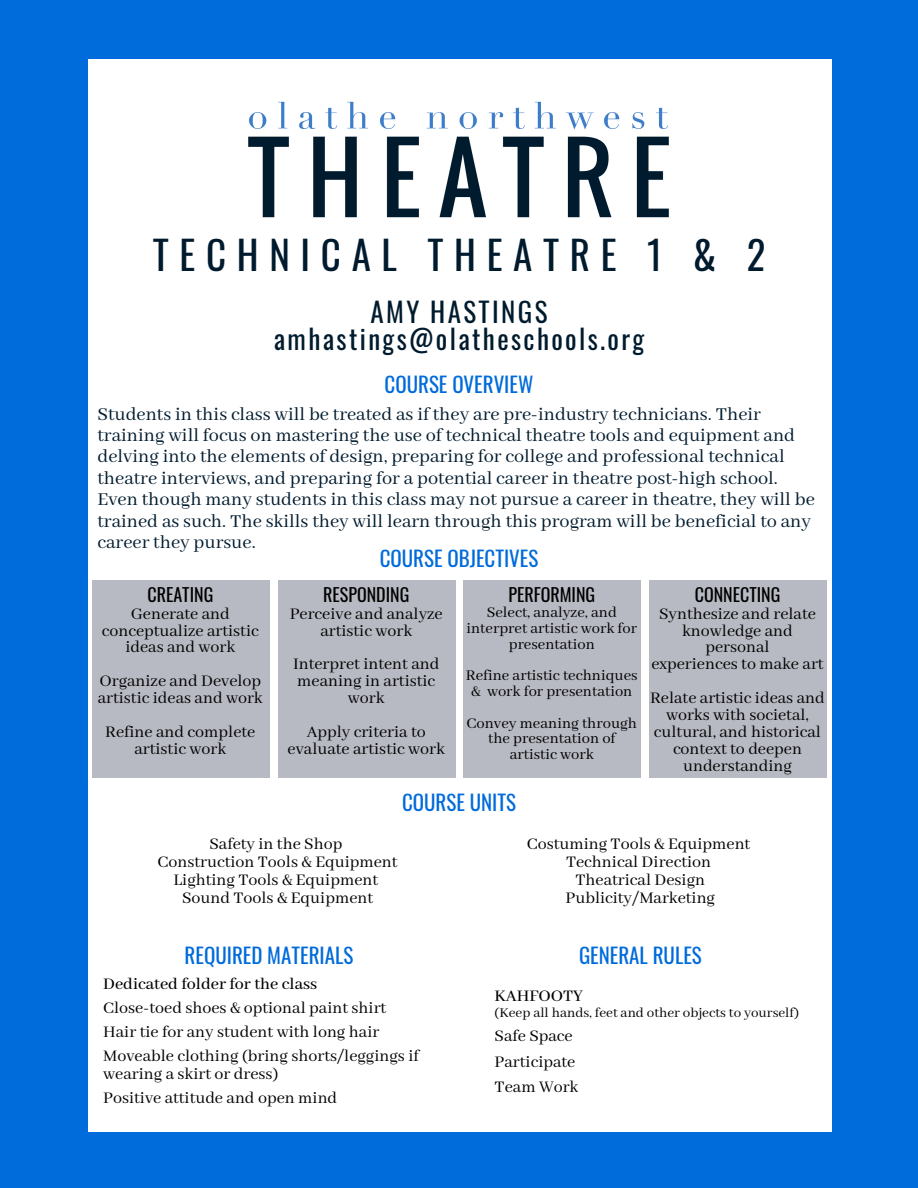
<style>
.page{position:relative;width:918px;height:1188px;background:#006bdb}
.page>*{position:absolute;margin:0;border:0;box-sizing:border-box;transform-origin:0 0}
.t1{font:39px "Oswald";letter-spacing:.275em;color:#001b2e}
.t2{font:27px/27px "Oswald";letter-spacing:.09em;color:#001b2e;text-align:center}
.t3{font:21px "Oswald";color:#006bdb}
.t4{font:20.25px/21.3px "Abhaya Libre";color:#001b2e}
.t5{font:18px/16.8px "Abhaya Libre";color:#000;text-align:center}
.t6{font:18px "Oswald";color:#000}
.t7{font:500 18px "Abhaya Libre";color:#000}
.t8{font:16.5px/15.8px "Abhaya Libre";color:#000;text-align:center}
.t9{font:15px "Abhaya Libre";color:#000}
</style>
<div class="page">
<div style="left:89px;top:59px;width:742px;height:1072px;background:#fff"></div>
<img style="left:248px;top:101px;width:421px;height:117px">
<div style="left:92px;top:580px;width:178px;height:198px;background:#b8bac3"></div>
<div style="left:278px;top:580px;width:178px;height:198px;background:#b8bac3"></div>
<div style="left:463px;top:580px;width:178px;height:198px;background:#b8bac3"></div>
<div style="left:649px;top:580px;width:178px;height:198px;background:#b8bac3"></div>
<h1 class="t1" style="left:153px;top:224px;width:614px">TECHNICAL THEATRE 1 &amp; 2</h1>
<h2 class="t2" style="left:274px;top:297px;width:372px">AMY HASTINGS amhastings@olatheschools.org</h2>
<p class="t3" style="left:385px;top:368px;width:150px">COURSE OVERVIEW</p>
<p class="t4" style="left:98px;top:404px;width:719px">Students in this class will be treated as if they are pre-industry technicians. Their training will focus on mastering the use of technical theatre tools and equipment and delving into the elements of design, preparing for college and professional technical theatre interviews, and preparing for a potential career in theatre post-high school.<br>Even though many students in this class may not pursue a career in theatre, they will be trained as such. The skills they will learn through this program will be beneficial to any career they pursue.</p>
<p class="t3" style="left:380px;top:542px;width:160px">COURSE OBJECTIVES</p>
<p class="t6" style="left:147px;top:580px;width:67px">CREATING</p>
<p class="t6" style="left:323px;top:580px;width:88px">RESPONDING</p>
<p class="t6" style="left:508px;top:580px;width:88px">PERFORMING</p>
<p class="t6" style="left:695px;top:580px;width:87px">CONNECTING</p>
<p class="t5" style="left:102px;top:606px;width:158px">Generate and conceptualize artistic ideas and work</p>
<p class="t5" style="left:98px;top:673px;width:166px;text-align:left">Organize and Develop artistic ideas and work</p>
<p class="t5" style="left:105px;top:724px;width:152px">Refine and complete artistic work</p>
<p class="t8" style="left:467px;top:605px;width:172px">Select, analyze, and interpret artistic work for presentation</p>
<p class="t8" style="left:466px;top:668px;width:173px">Refine artistic techniques &amp; work for presentation</p>
<p class="t8" style="left:467px;top:716px;width:172px">Convey meaning through the presentation of artistic work</p>
<p class="t5" style="left:290px;top:606px;width:155px">Perceive and analyze artistic work</p>
<p class="t5" style="left:293px;top:656px;width:148px">Interpret intent and meaning in artistic work</p>
<p class="t5" style="left:288px;top:724px;width:159px">Apply criteria to evaluate artistic work</p>
<p class="t5" style="left:651px;top:606px;width:174px">Synthesize and relate knowledge and personal<br>experiences to make art</p>
<p class="t5" style="left:650px;top:690px;width:176px">Relate artistic ideas and works with societal, cultural, and historical context to deepen understanding</p>
<p class="t3" style="left:402px;top:786px;width:115px">COURSE UNITS</p>
<p class="t5" style="left:158px;top:836px;width:242px;line-height:18px">Safety in the Shop<br>Construction Tools &amp; Equipment<br>Lighting Tools &amp; Equipment<br>Sound Tools &amp; Equipment</p>
<p class="t5" style="left:527px;top:836px;width:225px;line-height:18px">Costuming Tools &amp; Equipment<br>Technical Direction<br>Theatrical Design<br>Publicity/Marketing</p>
<p class="t3" style="left:185px;top:939px;width:170px">REQUIRED MATERIALS</p>
<p class="t3" style="left:579px;top:939px;width:124px">GENERAL RULES</p>
<p class="t7" style="left:103px;top:974px;width:216px">Dedicated folder for the class</p>
<p class="t5" style="left:103px;top:997px;width:317px;line-height:24px;text-align:left">Close-toed shoes &amp; optional paint shirt<br>Hair tie for any student with long hair<br>Moveable clothing (bring shorts/leggings if</p>
<p class="t5" style="left:103px;top:1062px;width:236px;line-height:24px;text-align:left">wearing a skirt or dress)<br>Positive attitude and open mind</p>
<p class="t7" style="left:495px;top:986px;width:90px">KAHFOOTY</p>
<p class="t9" style="left:495px;top:1005px;width:306px">(Keep all hands, feet and other objects to yourself)</p>
<p class="t5" style="left:495px;top:1024px;width:85px;line-height:25.5px;text-align:left">Safe Space<br>Participate<br>Team Work</p>
</div>
